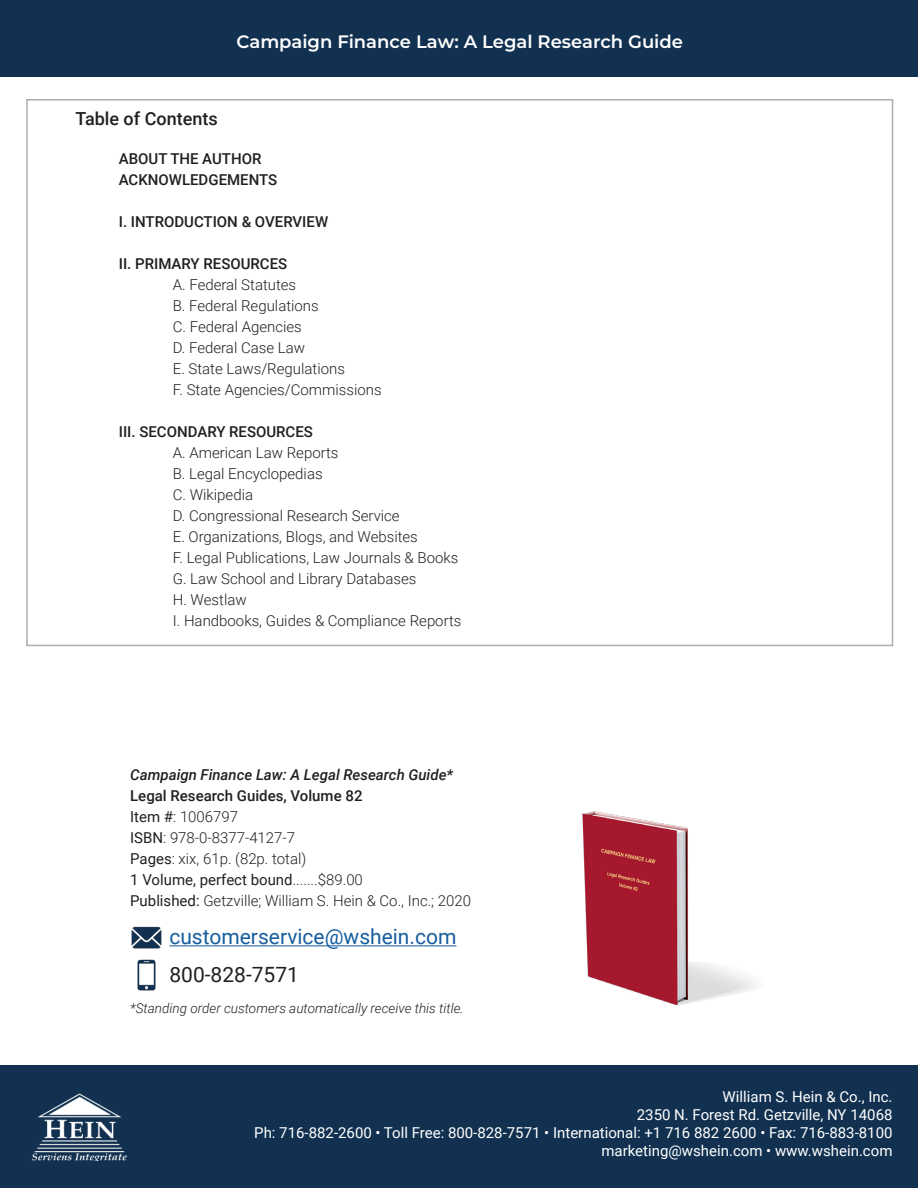
<style>
.page{position:relative;width:918px;height:1188px;background:#fff}
.page>*{position:absolute;margin:0;border:0;box-sizing:border-box;transform-origin:0 0}
.t1{font:21px "Roboto";color:#175d9e}
.t2{font:21px "Roboto";color:#231f20}
.t3{font:600 18px "Montserrat";color:#fff}
.t4{font:500 18px "Roboto";color:#231f20}
.t5{font:300 15px "Roboto";color:#231f20}
.t6{font:15px "Roboto";color:#fff}
.t7{font:500 15px "Roboto";color:#231f20}
.t8{font:italic 500 15px "Roboto";color:#231f20}
.t9{font:15px "Roboto";color:#231f20}
.t10{font:italic 300 13.5px "Roboto";color:#231f20}
.s1{font-weight:400}
.s2{font-weight:300}
</style>
<div class="page">
<div style="left:0;top:0;width:918px;height:77px;background:#123150"></div>
<div style="left:0;top:1065px;width:918px;height:123px;background:#123150"></div>
<img style="left:31px;top:1093px;width:96px;height:68px">
<hr style="left:169px;top:945px;width:287px;height:1px;background:#175d9e">
<img style="left:131px;top:926px;width:31px;height:23px">
<img style="left:137px;top:959px;width:19px;height:32px">
<img style="left:582px;top:811px;width:173px;height:195px">
<p class="t3" style="left:236px;top:29px;width:448px">Campaign Finance Law: A Legal Research Guide</p>
<p class="t4" style="left:76px;top:106px;width:144px">Table of Contents</p>
<p class="t7" style="left:119px;top:148px;width:144px">ABOUT THE AUTHOR</p>
<p class="t7" style="left:119px;top:169px;width:160px">ACKNOWLEDGEMENTS</p>
<p class="t7" style="left:119px;top:211px;width:211px">I. INTRODUCTION &amp; OVERVIEW</p>
<p class="t7" style="left:119px;top:253px;width:170px">II. PRIMARY RESOURCES</p>
<p class="t5" style="left:173px;top:274px;width:125px">A. Federal Statutes</p>
<p class="t5" style="left:173px;top:295px;width:147px">B. Federal Regulations</p>
<p class="t5" style="left:173px;top:316px;width:131px">C. Federal Agencies</p>
<p class="t5" style="left:173px;top:337px;width:134px">D. Federal Case Law</p>
<p class="t5" style="left:173px;top:358px;width:174px">E. State Laws/Regulations</p>
<p class="t5" style="left:173px;top:379px;width:210px">F. State Agencies/Commissions</p>
<p class="t7" style="left:119px;top:421px;width:196px">III. SECONDARY RESOURCES</p>
<p class="t5" style="left:173px;top:442px;width:167px">A. American Law Reports</p>
<p class="t5" style="left:173px;top:463px;width:151px">B. Legal Encyclopedias</p>
<p class="t5" style="left:173px;top:484px;width:82px">C. Wikipedia</p>
<p class="t5" style="left:173px;top:505px;width:228px">D. Congressional Research Service</p>
<p class="t5" style="left:173px;top:526px;width:247px">E. Organizations, Blogs, and Websites</p>
<p class="t5" style="left:173px;top:547px;width:287px">F. Legal Publications, Law Journals &amp; Books</p>
<p class="t5" style="left:173px;top:568px;width:245px">G. Law School and Library Databases</p>
<p class="t5" style="left:173px;top:589px;width:75px">H. Westlaw</p>
<p class="t5" style="left:173px;top:610px;width:290px">I. Handbooks, Guides &amp; Compliance Reports</p>
<p class="t8" style="left:130px;top:764px;width:324px">Campaign Finance Law: A Legal Research Guide*</p>
<p class="t7" style="left:130px;top:785px;width:234px">Legal Research Guides, Volume 82</p>
<p class="t5" style="left:130px;top:806px;width:109px"><span class="s1">Item #</span>: 1006797</p>
<p class="t5" style="left:130px;top:827px;width:166px"><span class="s1">ISBN</span>: 978-0-8377-4127-7</p>
<p class="t5" style="left:130px;top:848px;width:178px"><span class="s1">Pages</span>: xix, 61p. (82p. total)</p>
<p class="t9" style="left:130px;top:869px;width:234px">1 Volume, perfect bound<span class="s2">.......$89.00</span></p>
<p class="t5" style="left:130px;top:890px;width:342px"><span class="s1">Published:</span> Getzville; William S. Hein &amp; Co., Inc.; 2020</p>
<p class="t1" style="left:169px;top:922px;width:289px">customerservice@wshein.com</p>
<p class="t2" style="left:169px;top:960px;width:131px">800-828-7571</p>
<p class="t10" style="left:130px;top:999px;width:335px">*Standing order customers automatically receive this title.</p>
<p class="t6" style="left:723px;top:1086px;width:171px">William S. Hein &amp; Co., Inc.</p>
<p class="t6" style="left:637px;top:1104px;width:257px">2350 N. Forest Rd. Getzville, NY 14068</p>
<p class="t6" style="left:254px;top:1122px;width:640px">Ph: 716-882-2600 • Toll Free: 800-828-7571 • International: +1 716 882 2600 • Fax: 716-883-8100</p>
<p class="t6" style="left:601px;top:1140px;width:293px">marketing@wshein.com • www.wshein.com</p>
</div>
